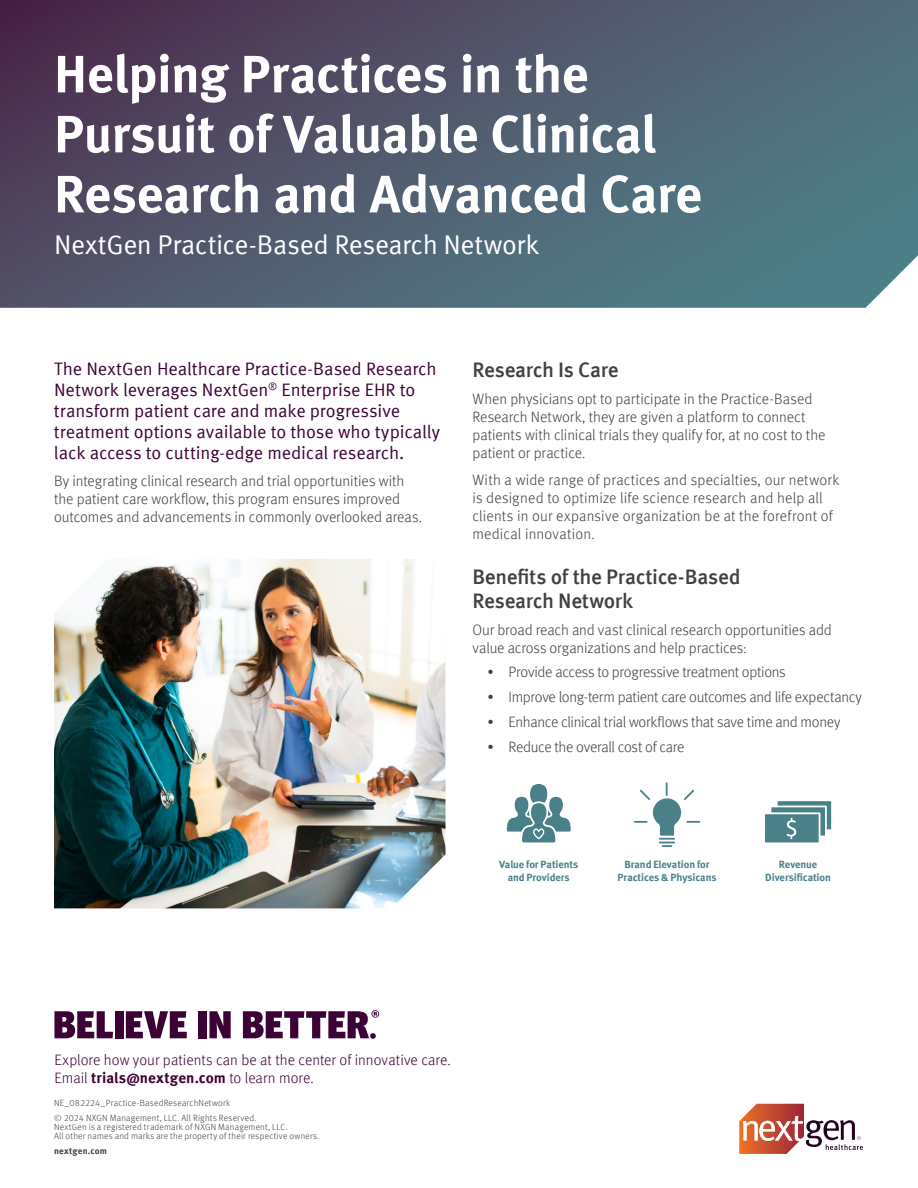
<style>
.page{position:relative;width:918px;height:1188px;background:#fff}
.page>*{position:absolute;margin:0;border:0;box-sizing:border-box;transform-origin:0 0}
.t1{font:700 52.5px/60px "Meta Offc";letter-spacing:-.015em;color:#fff}
.t2{font:27px "Meta Offc Norm";letter-spacing:-.015em;color:#fff}
.t3{font:500 21px/24px "Meta Offc";letter-spacing:-.02em;color:#414042}
.t4{font:18px/21px "Meta Offc Norm";letter-spacing:-.005em;color:#3d0235}
.t5{font:300 15px/18px "Meta Offc";letter-spacing:-.005em;color:#414042}
.t6{font:300 15px/18px "Meta Offc";color:#3d0235}
.t7{font:700 10.5px/12.6px "Meta Offc";letter-spacing:-.01em;color:#4a8088;text-align:center}
.t8{font:300 9px/15px "Meta Offc";letter-spacing:.02em;color:#414042}
.t9{font:700 9px "Meta Offc";letter-spacing:.025em;color:#414042}
.s1{font-weight:700}
</style>
<div class="page">
<svg style="left:0;top:0;width:918px;height:308px;background:#505c6f"></svg>
<svg style="left:739px;top:1104px;width:124px;height:50px"></svg>
<svg style="left:54px;top:1011px;width:59px;height:27px"></svg>
<div style="left:115px;top:1011px;width:8px;height:27px;background:#3d0235"></div>
<svg style="left:126px;top:1011px;width:61px;height:27px"></svg>
<div style="left:198px;top:1011px;width:9px;height:27px;background:#3d0235"></div>
<svg style="left:209px;top:1011px;width:22px;height:27px"></svg>
<svg style="left:243px;top:1010px;width:136px;height:29px"></svg>
<svg style="left:507px;top:784px;width:64px;height:58px"></svg>
<svg style="left:634px;top:782px;width:66px;height:65px"></svg>
<svg style="left:765px;top:801px;width:66px;height:41px"></svg>
<img style="left:54px;top:559px;width:392px;height:349px">
<h1 class="t1" style="left:54px;top:46px;width:650px">Helping Practices in the<br>Pursuit of Valuable Clinical<br>Research and Advanced Care</h1>
<h2 class="t2" style="left:54px;top:229px;width:487px">NextGen Practice-Based Research Network</h2>
<p class="t4" style="left:54px;top:359px;width:387px">The NextGen Healthcare Practice-Based Research Network leverages NextGen<sup>®</sup> Enterprise EHR to transform patient care and make progressive treatment options available to those who typically lack access to cutting-edge medical research.</p>
<p class="t5" style="left:54px;top:472px;width:369px">By integrating clinical research and trial opportunities with the patient care workflow, this program ensures improved outcomes and advancements in commonly overlooked areas.</p>
<h3 class="t3" style="left:472px;top:359px;width:148px">Research Is Care</h3>
<p class="t5" style="left:472px;top:391px;width:354px">When physicians opt to participate in the Practice-Based Research Network, they are given a platform to connect patients with clinical trials they qualify for, at no cost to the patient or practice.</p>
<p class="t5" style="left:472px;top:472px;width:368px">With a wide range of practices and specialties, our network is designed to optimize life science research and help all clients in our expansive organization be at the forefront of medical innovation.</p>
<h3 class="t3" style="left:472px;top:565px;width:270px">Benefits of the Practice-Based<br>Research Network</h3>
<p class="t5" style="left:472px;top:621px;width:361px">Our broad reach and vast clinical research opportunities add value across organizations and help practices:</p>
<p class="t5" style="left:488px;top:664px;width:300px">• Provide access to progressive treatment options</p>
<p class="t5" style="left:488px;top:688px;width:376px">• Improve long-term patient care outcomes and life expectancy</p>
<p class="t5" style="left:488px;top:713px;width:354px">• Enhance clinical trial workflows that save time and money</p>
<p class="t5" style="left:488px;top:738px;width:198px">• Reduce the overall cost of care</p>
<p class="t7" style="left:499px;top:859px;width:81px">Value for Patients and Providers</p>
<p class="t7" style="left:618px;top:859px;width:101px">Brand Elevation for<br>Practices &amp; Physicans</p>
<p class="t7" style="left:765px;top:859px;width:67px">Revenue<br>Diversification</p>
<p class="t6" style="left:54px;top:1051px;width:398px">Explore how your patients can be at the center of innovative care.<br>Email <span class="s1">trials@nextgen.com</span> to learn more.</p>
<p class="t8" style="left:54px;top:1096px;width:204px">NE_082224_Practice-BasedResearchNetwork<br>© 2024 NXGN Management, LLC. All Rights Reserved.</p>
<p class="t8" style="left:54px;top:1123px;width:267px;line-height:9px">NextGen is a registered trademark of NXGN Management, LLC.<br>All other names and marks are the property of their respective owners.</p>
<p class="t9" style="left:54px;top:1146px;width:55px">nextgen.com</p>
</div>
